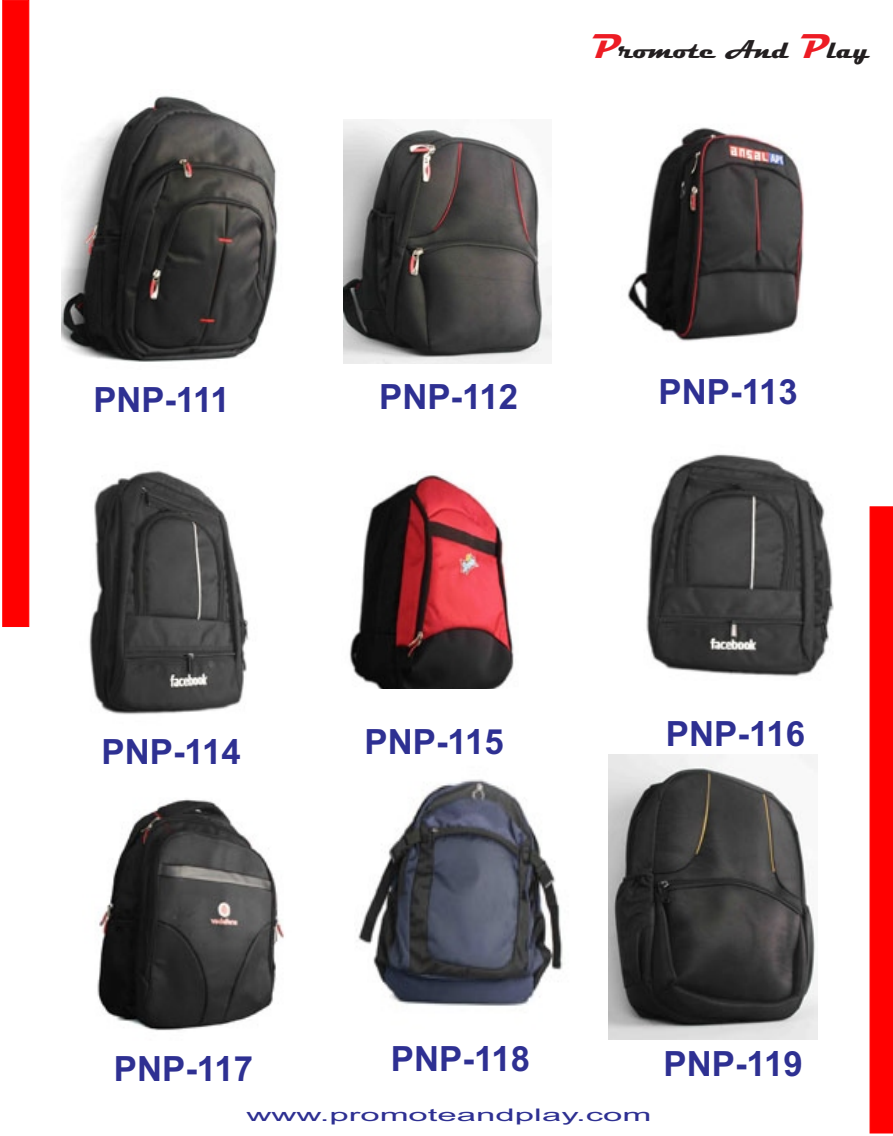
<style>
.page{position:relative;width:893px;height:1136px;background:#fff}
.page>*{position:absolute;margin:0;border:0;box-sizing:border-box;transform-origin:0 0}
.t1{font:700 34.8px "Arial";color:#2e3092}
.t2{font:700 26.1px "Magneto";color:#231f20}
.t3{font:17.4px "Arial";color:#2e3092;scale:2 1}
.s1{font-size:34.8px;color:#ed1c24}
</style>
<div class="page">
<img style="left:62px;top:96px;width:216px;height:266px">
<img style="left:343px;top:120px;width:209px;height:243px">
<img style="left:627px;top:127px;width:177px;height:215px">
<img style="left:89px;top:470px;width:160px;height:245px">
<img style="left:349px;top:475px;width:165px;height:214px">
<img style="left:97px;top:799px;width:187px;height:232px">
<img style="left:646px;top:454px;width:188px;height:223px">
<img style="left:356px;top:779px;width:207px;height:227px">
<img style="left:609px;top:754px;width:209px;height:285px">
<svg style="left:869px;top:506px;width:24px;height:627px"></svg>
<svg style="left:2px;top:0;width:28px;height:627px"></svg>
<p class="t2" style="left:591px;top:38px;width:281px"><span class="s1">P</span>romote And <span class="s1">P</span>lay</p>
<p class="t1" style="left:93px;top:386px;width:138px">PNP-111</p>
<p class="t1" style="left:379px;top:384px;width:141px">PNP-112</p>
<p class="t1" style="left:659px;top:378px;width:141px">PNP-113</p>
<p class="t1" style="left:102px;top:738px;width:141px">PNP-114</p>
<p class="t1" style="left:365px;top:728px;width:141px">PNP-115</p>
<p class="t1" style="left:666px;top:720px;width:141px">PNP-116</p>
<p class="t1" style="left:114px;top:1055px;width:141px">PNP-117</p>
<p class="t1" style="left:391px;top:1045px;width:141px">PNP-118</p>
<p class="t1" style="left:663px;top:1050px;width:141px">PNP-119</p>
<p class="t3" style="left:246px;top:1108px;width:204px">www.promoteandplay.com</p>
</div>
